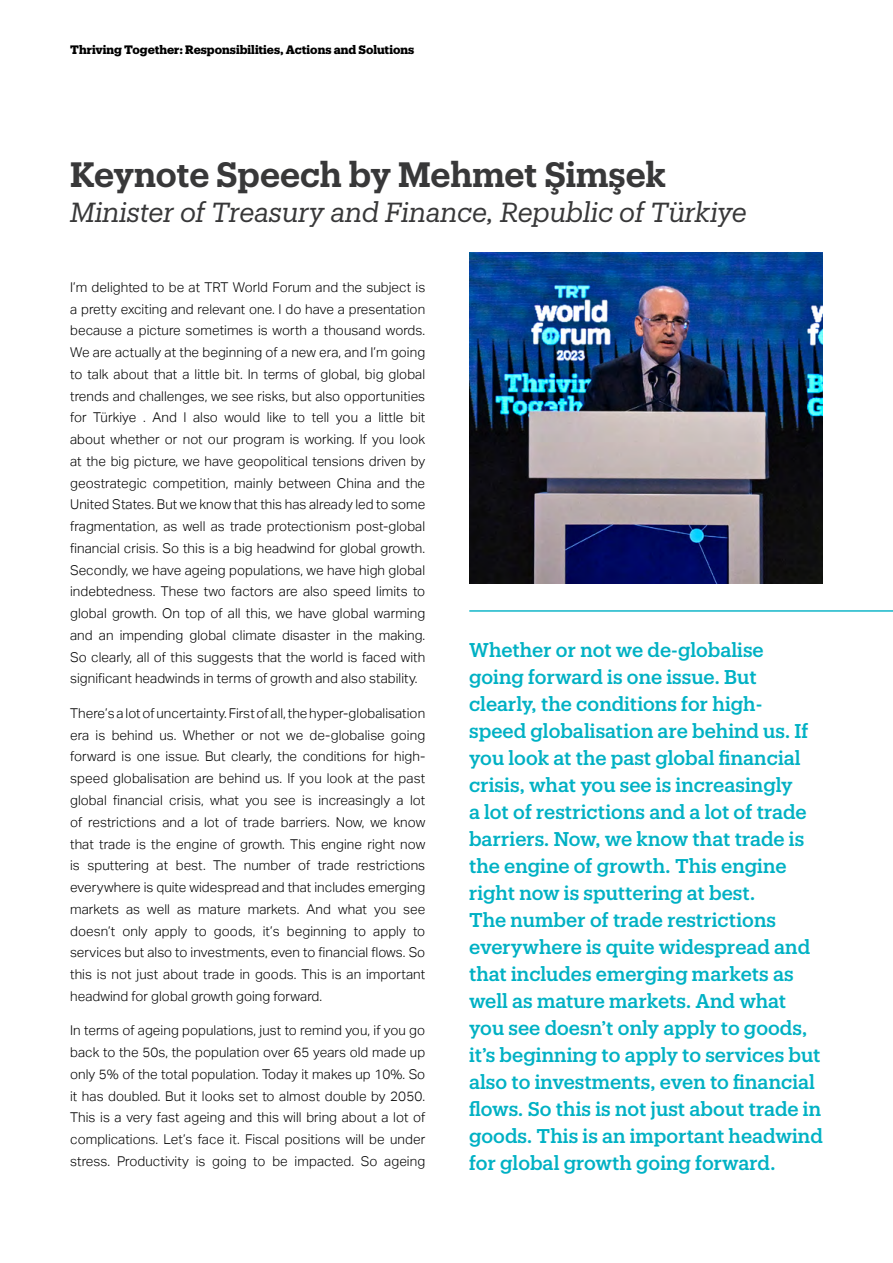
<style>
.page{position:relative;width:893px;height:1263px;background:#fff}
.page>*{position:absolute;margin:0;border:0;box-sizing:border-box;transform-origin:0 0}
.t1{font:600 34.5px "Produkt";letter-spacing:-.005em;color:#383839}
.t2{font:italic 27px "Produkt";color:#383839}
.t3{font:500 19.5px/27px "Produkt";color:#00b1c4}
.t4{font:300 13.5px/21.8px "Aktiv Grotesk";letter-spacing:.005em;color:#000;text-align:justify}
.t5{font:700 12px "Produkt";color:#000}
</style>
<div class="page">
<hr style="left:470px;top:610px;width:423px;height:2px;background:#00b1c4">
<img style="left:469px;top:252px;width:354px;height:331px">
<p class="t5" style="left:70px;top:41px;width:346px">Thriving Together: Responsibilities, Actions and Solutions</p>
<h1 class="t1" style="left:70px;top:151px;width:597px">Keynote Speech by Mehmet Şimşek</h1>
<h2 class="t2" style="left:70px;top:193px;width:678px">Minister of Treasury and Finance, Republic of Türkiye</h2>
<p class="t4" style="left:70px;top:276px;width:357px">I’m delighted to be at TRT World Forum and the subject is a pretty exciting and relevant one. I do have a presentation because a picture sometimes is worth a thousand words.<br>We are actually at the beginning of a new era, and I’m going to talk about that a little bit. In terms of global, big global trends and challenges, we see risks, but also opportunities for Türkiye . And I also would like to tell you a little bit about whether or not our program is working. If you look at the big picture, we have geopolitical tensions driven by geostrategic competition, mainly between China and the United States. But we know that this has already led to some fragmentation, as well as trade protectionism post-global financial crisis. So this is a big headwind for global growth.<br>Secondly, we have ageing populations, we have high global indebtedness. These two factors are also speed limits to global growth. On top of all this, we have global warming and an impending global climate disaster in the making.<br>So clearly, all of this suggests that the world is faced with significant headwinds in terms of growth and also stability.</p>
<p class="t4" style="left:70px;top:702px;width:357px">There’s a lot of uncertainty. First of all, the hyper-globalisation era is behind us. Whether or not we de-globalise going forward is one issue. But clearly, the conditions for high&shy;speed globalisation are behind us. If you look at the past global financial crisis, what you see is increasingly a lot of restrictions and a lot of trade barriers. Now, we know that trade is the engine of growth. This engine right now is sputtering at best. The number of trade restrictions everywhere is quite widespread and that includes emerging markets as well as mature markets. And what you see doesn’t only apply to goods, it’s beginning to apply to services but also to investments, even to financial flows. So this is not just about trade in goods. This is an important headwind for global growth going forward.</p>
<p class="t4" style="left:70px;top:1020px;width:357px">In terms of ageing populations, just to remind you, if you go back to the 50s, the population over 65 years old made up only 5% of the total population. Today it makes up 10%. So it has doubled. But it looks set to almost double by 2050.<br>This is a very fast ageing and this will bring about a lot of complications. Let’s face it. Fiscal positions will be under stress. Productivity is going to be impacted. So ageing</p>
<p class="t3" style="left:469px;top:635px;width:355px">Whether or not we de-globalise going forward is one issue. But clearly, the conditions for high&shy;speed globalisation are behind us. If you look at the past global financial crisis, what you see is increasingly<br>a lot of restrictions and a lot of trade barriers. Now, we know that trade is the engine of growth. This engine right now is sputtering at best.<br>The number of trade restrictions everywhere is quite widespread and that includes emerging markets as well as mature markets. And what you see doesn’t only apply to goods, it’s beginning to apply to services but also to investments, even to financial flows. So this is not just about trade in goods. This is an important headwind for global growth going forward.</p>
</div>
